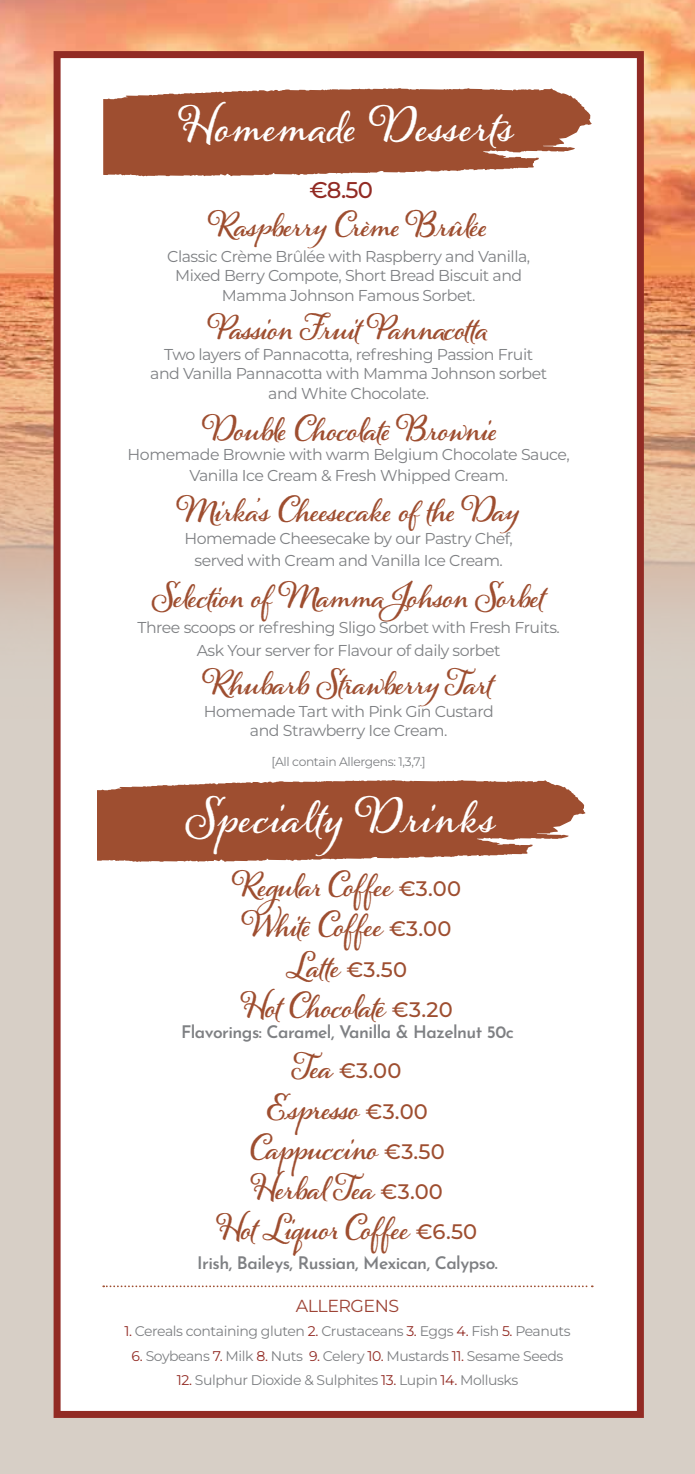
<style>
.page{position:relative;width:695px;height:1474px;background:#fff}
.page>*{position:absolute;margin:0;border:0;box-sizing:border-box;transform-origin:0 0}
.t1{font:700 43.75px "Alana PRO";letter-spacing:.02em;color:#fff}
.t2{font:700 31.5px/40.2px "Alana PRO";letter-spacing:-.03em;color:#9e4e30;text-align:center}
.t3{font:100 22.75px "Montserrat";color:#922b24}
.t4{font:100 21px "Montserrat";color:#9e4e30}
.t5{font:600 17.5px "Josefin Sans";letter-spacing:-.03em;color:#7e8083}
.t6{font:100 17.5px "Montserrat";letter-spacing:-.03em;color:#9d4335}
.t7{font:15.75px/19.2px "Montserrat";letter-spacing:-.03em;color:#7e8083;text-align:center}
.t8{font:100 14px "Montserrat";letter-spacing:-.03em;color:#7e8083}
.t9{font:100 12.25px "Montserrat";letter-spacing:-.03em;color:#7e8083}
.s1{font-size:25.9px}
.s2{font-size:26.78px}
.s3{font-family:"Montserrat";font-weight:100;font-size:21px}
.s4{font-family:"Alana PRO";font-weight:700;font-size:31.5px}
.s5{color:#922b24}
</style>
<div class="page">
<div style="left:0;top:0;width:694px;height:1473px;background:#d7cfc6"></div>
<img style="left:0;top:0;width:694px;height:1057px">
<div style="left:54px;top:51px;width:589px;height:1366px;background:#fff;border:7px solid #922b24"></div>
<svg style="left:103px;top:1285px;width:489px;height:2px"></svg>
<svg style="left:97px;top:780px;width:488px;height:82px;background:#aa644a"></svg>
<svg style="left:103px;top:88px;width:488px;height:88px;background:#a96349"></svg>
<h1 class="t1" style="left:180px;top:101px;width:335px">Homemade Desserts</h1>
<h3 class="t3" style="left:309px;top:175px;width:65px">€8.50</h3>
<h2 class="t2" style="left:210px;top:205px;width:280px">Ras<span class="s1">p</span>berr<span class="s1">y</span> Crème Brûlée</h2>
<p class="t7" style="left:167px;top:246px;width:364px">Classic Crème Brûlée with Raspberry and Vanilla,<br>Mixed Berry Compote, Short Bread Biscuit and<br>Mamma Johnson Famous Sorbet.</p>
<h2 class="t2" style="left:210px;top:308px;width:280px">Passion Fruit Pannacotta</h2>
<p class="t7" style="left:150px;top:344px;width:398px">Two layers of Pannacotta, refreshing Passion Fruit and Vanilla Pannacotta with Mamma Johnson sorbet and White Chocolate.</p>
<h2 class="t2" style="left:204px;top:409px;width:296px">Double Chocolate Brownie</h2>
<p class="t7" style="left:128px;top:443px;width:443px;line-height:21px">Homemade Brownie with warm Belgium Chocolate Sauce,<br>Vanilla Ice Cream &amp; Fresh Whipped Cream.</p>
<h2 class="t2" style="left:178px;top:490px;width:342px">Mirka’s Cheesecake o<span class="s1">f</span> the Da<span class="s1">y</span></h2>
<p class="t7" style="left:184px;top:526px;width:330px;line-height:22.8px">Homemade Cheesecake by our Pastry Chef, served with Cream and Vanilla Ice Cream.</p>
<h2 class="t2" style="left:152px;top:575px;width:393px">Selection of Mamma <span class="s2">J</span>ohson Sorbet</h2>
<p class="t7" style="left:137px;top:615px;width:424px;line-height:22.8px">Three scoops or refreshing Sligo Sorbet with Fresh Fruits.<br>Ask Your server for Flavour of daily sorbet</p>
<h2 class="t2" style="left:204px;top:663px;width:290px">Rhubarb Strawberr<span class="s1">y</span> Tart</h2>
<p class="t7" style="left:204px;top:701px;width:291px">Homemade Tart with Pink Gin Custard and Strawberry Ice Cream.</p>
<p class="t9" style="left:271px;top:753px;width:156px">[All contain Allergens: 1,3,7.]</p>
<h1 class="t1" style="left:186px;top:791px;width:311px">Specialty Drinks</h1>
<h2 class="t2" style="left:234px;top:865px;width:229px">Regular Coffee <span class="s3">€3.00<br></span>White Coffee <span class="s3">€3.00<br></span>Latte <span class="s3">€3.50<br></span>Hot Chocolate <span class="s3">€3.20</span></h2>
<p class="t5" style="left:181px;top:1018px;width:334px">Flavorings: Caramel, Vanilla &amp; Hazelnut 50c</p>
<h3 class="t4" style="left:293px;top:1056px;width:109px"><span class="s4">Tea</span> €3.00</h3>
<h2 class="t2" style="left:218px;top:1087px;width:261px">Espresso <span class="s3">€3.00<br></span>Cappuccino <span class="s3">€3.50<br></span>Herbal Tea <span class="s3">€3.00<br></span>Hot Liquor Coffee <span class="s3">€6.50</span></h2>
<p class="t5" style="left:197px;top:1249px;width:302px">Irish, Baileys, Russian, Mexican, Calypso.</p>
<p class="t6" style="left:296px;top:1293px;width:105px">ALLERGENS</p>
<p class="t8" style="left:124px;top:1322px;width:447px"><span class="s5">1.</span> Cereals containing gluten <span class="s5">2.</span> Crustaceans <span class="s5">3.</span> Eggs <span class="s5">4.</span> Fish <span class="s5">5.</span> Peanuts</p>
<p class="t8" style="left:132px;top:1346px;width:433px"><span class="s5">6.</span> Soybeans <span class="s5">7.</span> Milk <span class="s5">8.</span> Nuts <span class="s5">9.</span> Celery <span class="s5">10.</span> Mustards <span class="s5">11.</span> Sesame Seeds</p>
<p class="t8" style="left:177px;top:1371px;width:343px"><span class="s5">12.</span> Sulphur Dioxide &amp; Sulphites <span class="s5">13.</span> Lupin <span class="s5">14.</span> Mollusks</p>
</div>
